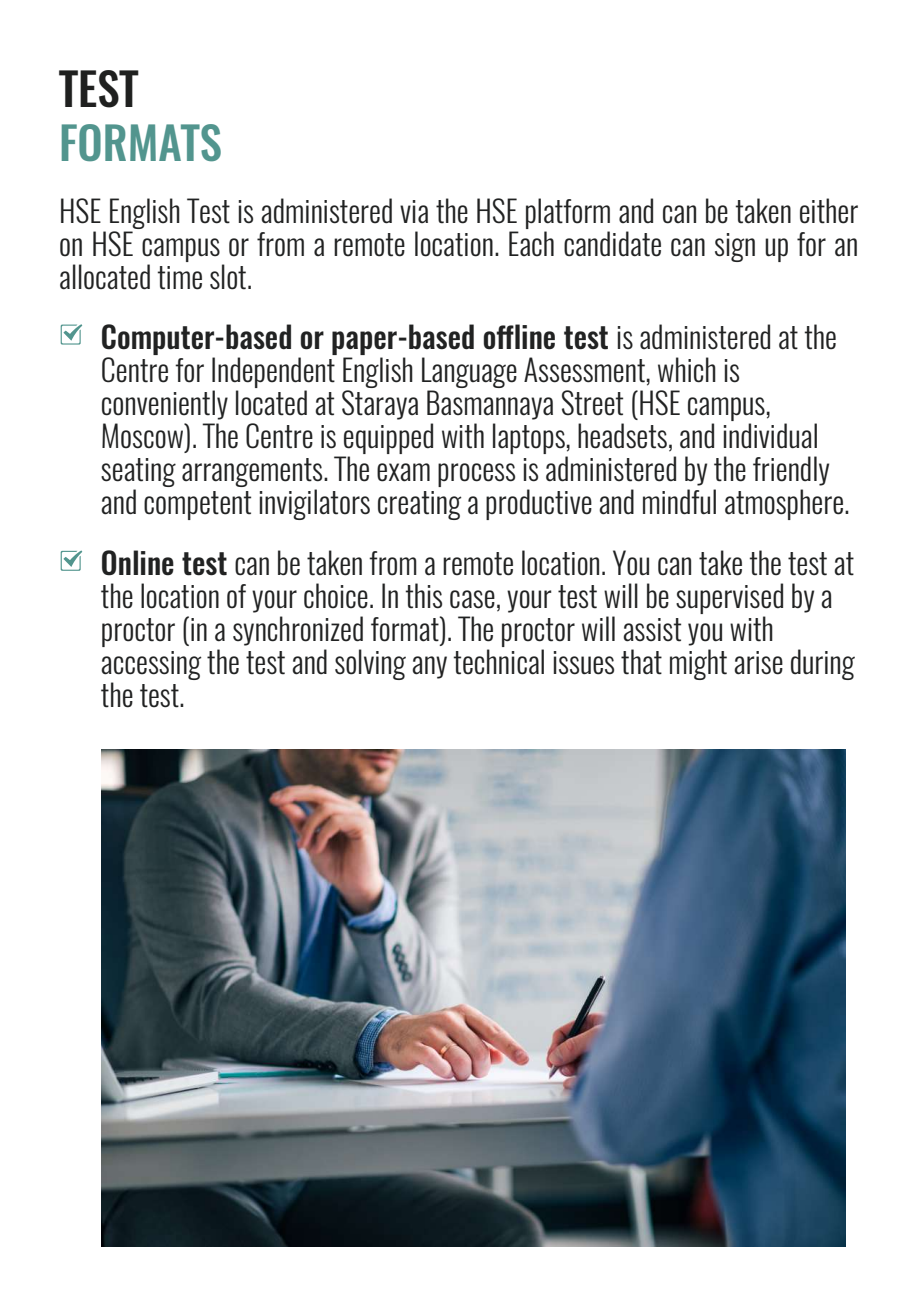
<style>
.page{position:relative;width:919px;height:1289px;background:#fff}
.page>*{position:absolute;margin:0;border:0;box-sizing:border-box;transform-origin:0 0}
.t1{font:500 45px "Oswald";color:#52958e}
.t2{font:500 45px "Oswald";color:#1f201f}
.t3{font:300 30px/33px "Oswald";color:#212222}
.s1{font-weight:500}
</style>
<div class="page">
<svg style="left:61px;top:324px;width:21px;height:20px"></svg>
<svg style="left:61px;top:550px;width:21px;height:21px"></svg>
<img style="left:102px;top:749px;width:743px;height:496px">
<h1 class="t2" style="left:59px;top:57px;width:81px">TEST</h1>
<h1 class="t1" style="left:59px;top:111px;width:164px">FORMATS</h1>
<p class="t3" style="left:59px;top:194px;width:800px;text-align:justify">HSE English Test is administered via the HSE platform and can be taken either on HSE campus or from a remote location. Each candidate can sign up for an allocated time slot.</p>
<p class="t3" style="left:101px;top:320px;width:750px"><span class="s1">Computer-based or paper-based offline test</span> is administered at the Centre for Independent English Language Assessment, which is conveniently located at Staraya Basmannaya Street (HSE campus, Moscow). The Centre is equipped with laptops, headsets, and individual seating arrangements. The exam process is administered by the friendly and competent invigilators creating a productive and mindful atmosphere.</p>
<p class="t3" style="left:101px;top:546px;width:755px"><span class="s1">Online test</span> can be taken from a remote location. You can take the test at the location of your choice. In this case, your test will be supervised by a proctor (in a synchronized format). The proctor will assist you with accessing the test and solving any technical issues that might arise during the test.</p>
</div>
